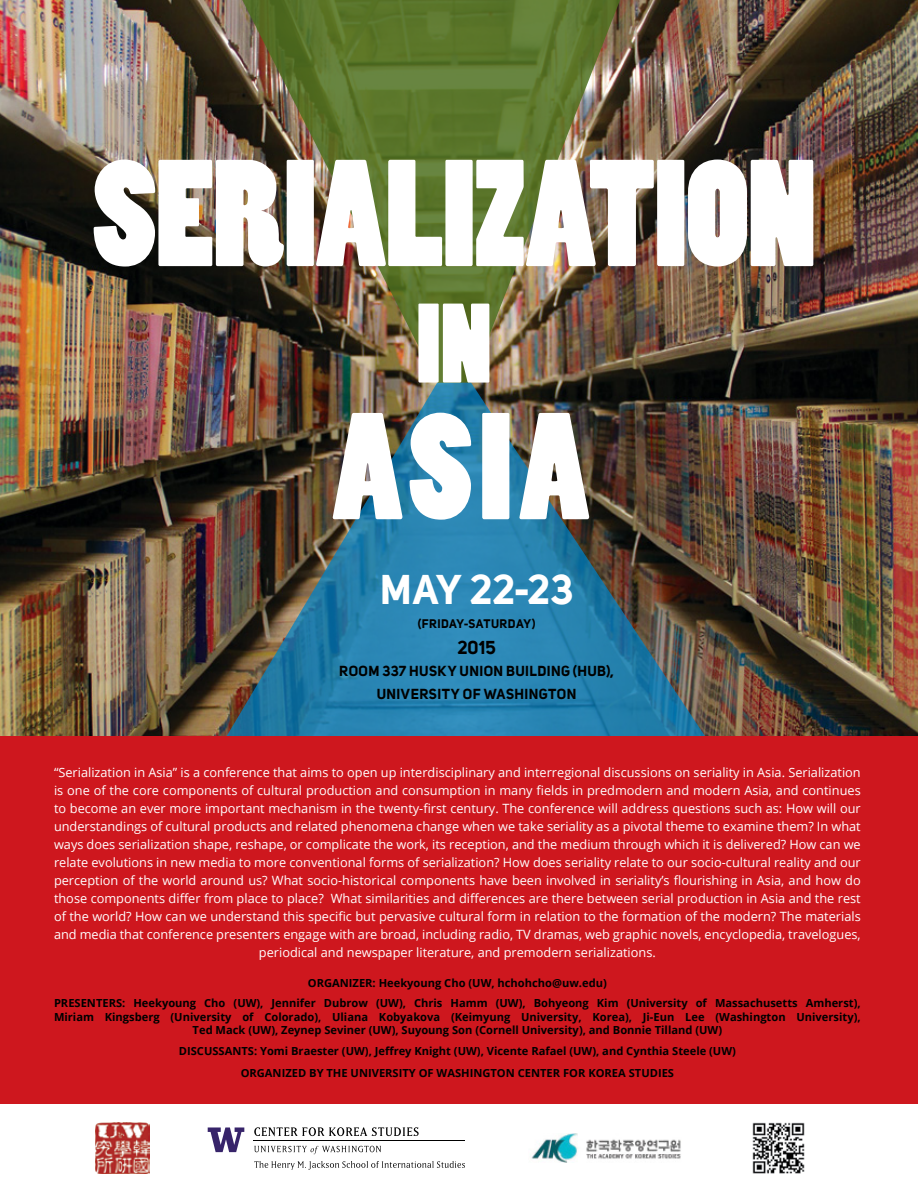
<style>
.page{position:relative;width:918px;height:1188px;background:#fff}
.page>*{position:absolute;margin:0;border:0;box-sizing:border-box;transform-origin:0 0}
.t1{font:141.75px "Poplar Std";letter-spacing:-.01em;color:#fff}
.t2{font:105.3px "Poplar Std";color:#fff}
.t3{font:700 40.5px "Uni Sans";letter-spacing:.01em;color:#fff}
.t4{font:700 18.15px "Uni Sans";color:#000}
.t5{font:700 14.1px/22.4px "Uni Sans";letter-spacing:.03em;color:#000;text-align:center}
.t6{font:12.75px/18px "Open Sans";color:#fff;text-align:center}
.t7{font:700 12.15px "Uni Sans";letter-spacing:.03em;color:#000}
.t8{font:700 11.1px/20.9px "Open Sans";color:#000;text-align:center}
</style>
<div class="page">
<img style="left:0;top:0;width:918px;height:737px">
<img style="left:226px;top:382px;width:481px;height:355px">
<img style="left:235px;top:0;width:390px;height:383px">
<div style="left:0;top:737px;width:918px;height:367px;background:#ce171e"></div>
<img style="left:531px;top:1133px;width:150px;height:30px">
<img style="left:95px;top:1122px;width:54px;height:52px">
<svg style="left:208px;top:1127px;width:36px;height:25px"></svg>
<svg style="left:254px;top:1161px;width:211px;height:9px"></svg>
<svg style="left:254px;top:1146px;width:127px;height:8px"></svg>
<hr style="left:254px;top:1141px;width:211px;height:1px;background:#000">
<svg style="left:254px;top:1127px;width:165px;height:10px"></svg>
<img style="left:752px;top:1122px;width:53px;height:52px">
<h1 class="t1" style="left:92px;top:136px;width:726px">SERIALIZATION</h1>
<h2 class="t2" style="left:416px;top:286px;width:77px">IN</h2>
<h1 class="t1" style="left:333px;top:389px;width:258px">ASIA</h1>
<h3 class="t3" style="left:380px;top:565px;width:195px">MAY 22-23</h3>
<p class="t7" style="left:418px;top:616px;width:119px">(FRIDAY-SATURDAY)</p>
<h3 class="t4" style="left:458px;top:637px;width:40px">2015</h3>
<p class="t5" style="left:339px;top:660px;width:276px">ROOM 337 HUSKY UNION BUILDING (HUB),<br>UNIVERSITY OF WASHINGTON</p>
<p class="t6" style="left:54px;top:763px;width:808px">“Serialization in Asia” is a conference that aims to open up interdisciplinary and interregional discussions on seriality in Asia. Serialization is one of the core components of cultural production and consumption in many fields in predmodern and modern Asia, and continues to become an ever more important mechanism in the twenty-first century. The conference will address questions such as: How will our understandings of cultural products and related phenomena change when we take seriality as a pivotal theme to examine them? In what ways does serialization shape, reshape, or complicate the work, its reception, and the medium through which it is delivered? How can we relate evolutions in new media to more conventional forms of serialization? How does seriality relate to our socio-cultural reality and our perception of the world around us? What socio-historical components have been involved in seriality’s flourishing in Asia, and how do those components differ from place to place? What similarities and differences are there between serial production in Asia and the rest of the world? How can we understand this specific but pervasive cultural form in relation to the formation of the modern? The materials and media that conference presenters engage with are broad, including radio, TV dramas, web graphic novels, encyclopedia, travelogues, periodical and newspaper literature, and premodern serializations.</p>
<p class="t8" style="left:54px;top:972px;width:808px">ORGANIZER: Heekyoung Cho (UW, hchohcho@uw.edu)<br>PRESENTERS: Heekyoung Cho (UW), Jennifer Dubrow (UW), Chris Hamm (UW), Bohyeong Kim (University of Massachusetts Amherst),</p>
<p class="t8" style="left:54px;top:1010px;width:808px;line-height:13.5px">Miriam Kingsberg (University of Colorado), Uliana Kobyakova (Keimyung University, Korea), Ji-Eun Lee (Washington University),<br>Ted Mack (UW), Zeynep Seviner (UW), Suyoung Son (Cornell University), and Bonnie Tilland (UW)</p>
<p class="t8" style="left:179px;top:1040px;width:559px;line-height:21.8px">DISCUSSANTS: Yomi Braester (UW), Jeffrey Knight (UW), Vicente Rafael (UW), and Cynthia Steele (UW)<br>ORGANIZED BY THE UNIVERSITY OF WASHINGTON CENTER FOR KOREA STUDIES</p>
</div>
